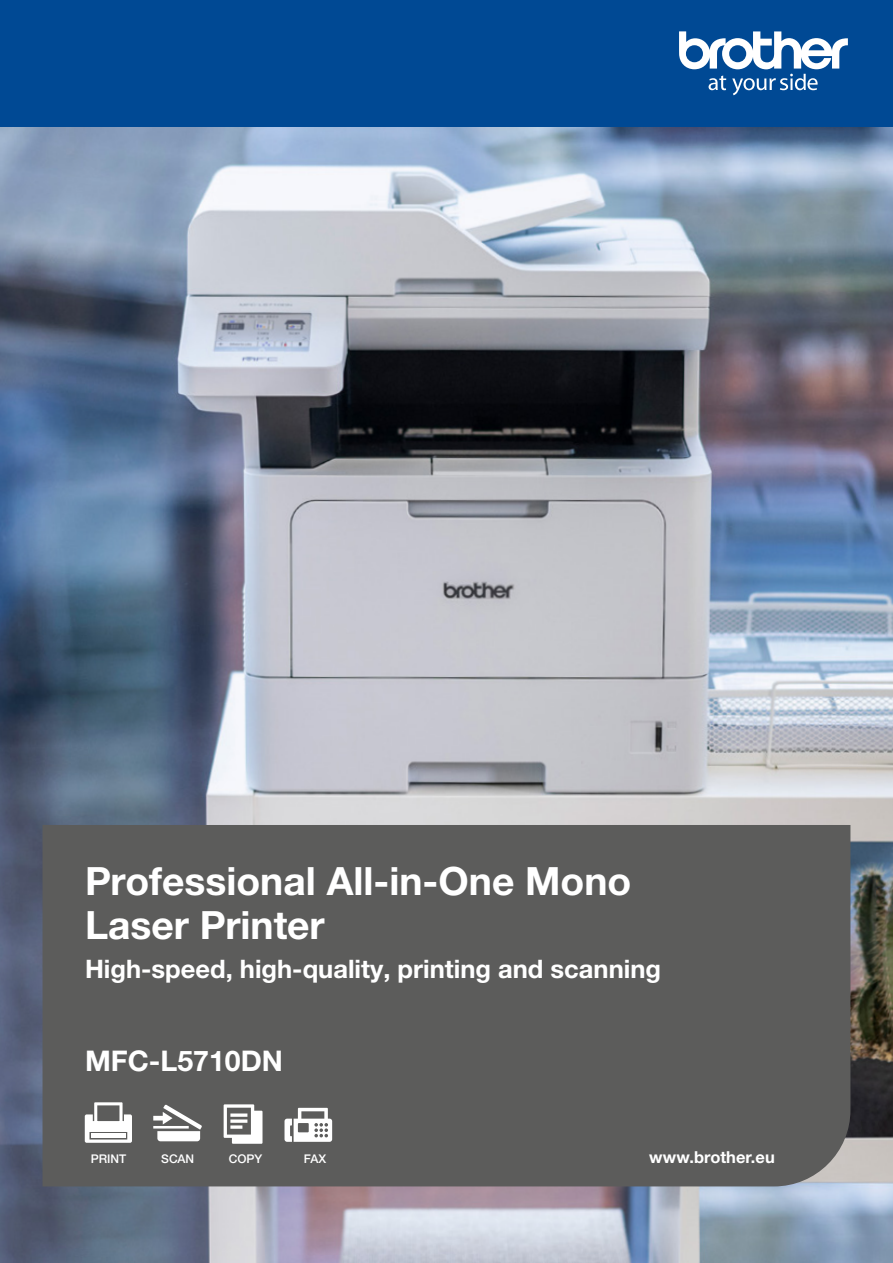
<style>
.page{position:relative;width:893px;height:1263px;background:#fff}
.page>*{position:absolute;margin:0;border:0;box-sizing:border-box;transform-origin:0 0}
.t1{font:700 39px/43.5px "Helvetica Neue LTW1 G";color:#fff}
.t2{font:700 28.5px "Helvetica Neue LTW1 G";color:#fff}
.t3{font:700 25.5px "Helvetica Neue LTW1 G";color:#fff}
.t4{font:700 16.5px "Helvetica Neue LTW1 G";color:#fff}
.t5{font:500 12px "Helvetica Neue LTW1 G";color:#fff}
</style>
<div class="page">
<div style="left:0;top:0;width:893px;height:128px;background:#004994"></div>
<svg style="left:679px;top:31px;width:169px;height:64px"></svg>
<img style="left:0;top:128px;width:893px;height:1135px">
<div style="left:43px;top:825px;width:807px;height:361px;background:#5c5c5b"></div>
<svg style="left:85px;top:1102px;width:47px;height:41px"></svg>
<div style="left:91px;top:1133px;width:35px;height:5px;background:#fff"></div>
<svg style="left:153px;top:1104px;width:49px;height:37px"></svg>
<svg style="left:224px;top:1104px;width:38px;height:40px"></svg>
<svg style="left:284px;top:1108px;width:48px;height:34px"></svg>
<h1 class="t1" style="left:85px;top:859px;width:548px">Professional All-in-One Mono<br>Laser Printer</h1>
<p class="t3" style="left:85px;top:953px;width:577px">High-speed, high-quality, printing and scanning</p>
<p class="t2" style="left:85px;top:1043px;width:199px">MFC-L5710DN</p>
<p class="t5" style="left:91px;top:1151px;width:37px">PRINT</p>
<p class="t5" style="left:161px;top:1151px;width:34px">SCAN</p>
<p class="t5" style="left:229px;top:1151px;width:35px">COPY</p>
<p class="t5" style="left:304px;top:1151px;width:24px">FAX</p>
<p class="t4" style="left:649px;top:1147px;width:127px">www.brother.eu</p>
</div>
